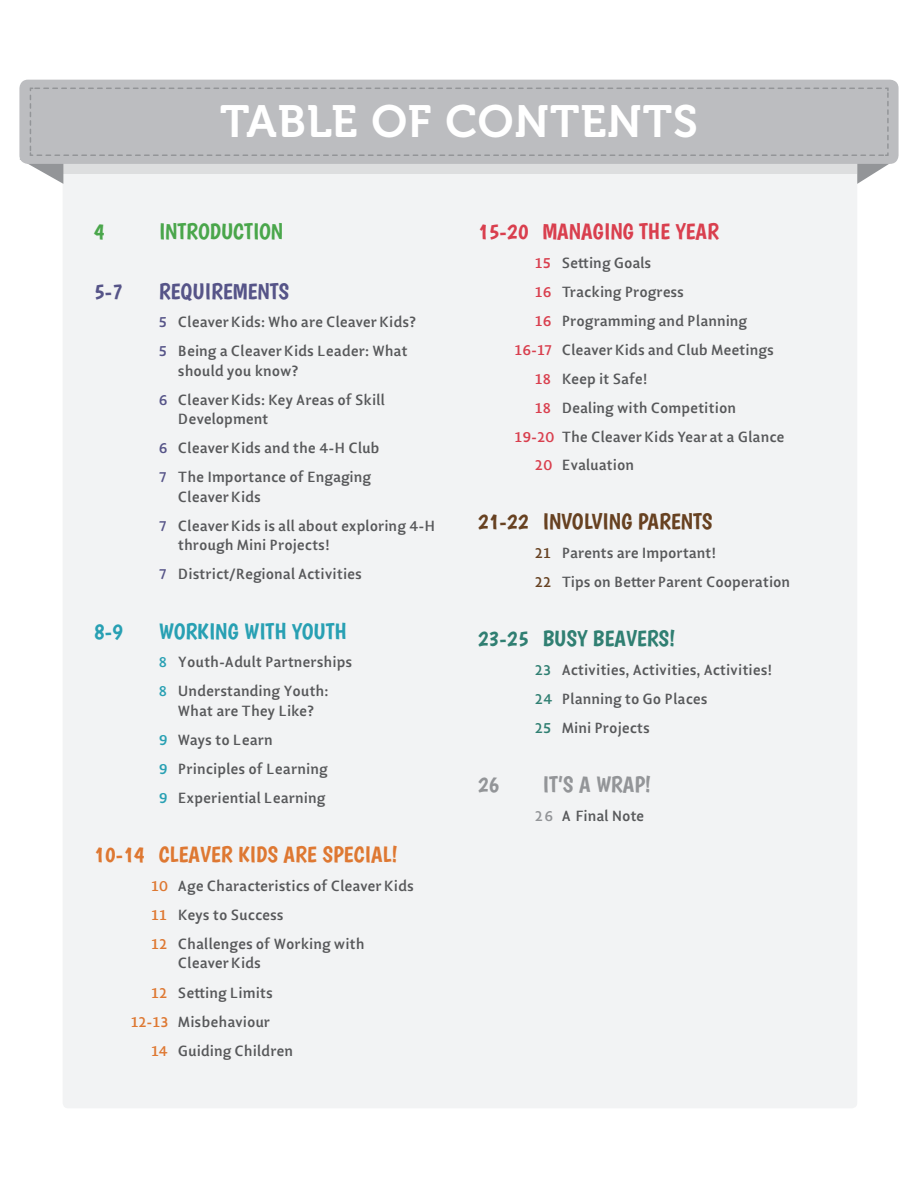
<style>
.page{position:relative;width:918px;height:1188px;background:#fff}
.page>*{position:absolute;margin:0;border:0;box-sizing:border-box;transform-origin:0 0}
.t1{font:45px "Museo 700";letter-spacing:.02em;color:#fff}
.t2{font:22.5px "Boogaloo";color:#de7832}
.t3{font:22.5px "Boogaloo";color:#674121}
.t4{font:22.5px "Boogaloo";color:#d93f4e}
.t5{font:22.5px "Boogaloo";color:#28a0b3}
.t6{font:22.5px "Boogaloo";color:#307f72}
.t7{font:22.5px "Boogaloo";color:#565488}
.t8{font:22.5px "Boogaloo";color:#4aa64b}
.t9{font:22.5px "Boogaloo";color:#939598}
.t10{font:700 15px/29.1px "Lisboa LF";color:#57585a}
.s1{color:#565488}
.s2{color:#28a0b3}
.s3{color:#de7832}
.s4{color:#d93f4e}
.s5{color:#674121}
.s6{color:#307f72}
.s7{color:#939598}
</style>
<div class="page">
<div style="left:63px;top:156px;width:794px;height:952px;background:#f2f3f4;border-radius:5px"></div>
<div style="left:19px;top:80px;width:880px;height:84px;background:#bcbdc0;border-radius:9px"></div>
<svg style="left:19px;top:87px;width:875px;height:97px"></svg>
<h1 class="t1" style="left:220px;top:97px;width:479px">TABLE OF CONTENTS</h1>
<h2 class="t8" style="left:94px;top:218px;width:12px">4</h2>
<h2 class="t8" style="left:159px;top:218px;width:126px">INTRODUCTION</h2>
<h2 class="t7" style="left:94px;top:278px;width:31px">5-7</h2>
<h2 class="t7" style="left:159px;top:278px;width:132px">REQUIREMENTS</h2>
<p class="t10" style="left:159px;top:307px;width:259px"><span class="s1">5</span> Cleaver Kids: Who are Cleaver Kids?<br><span class="s1">5</span> Being a Cleaver Kids Leader: What</p>
<p class="t10" style="left:159px;top:356px;width:228px;text-indent:19px">should you know?<br><span class="s1">6</span> Cleaver Kids: Key Areas of Skill</p>
<p class="t10" style="left:159px;top:405px;width:222px;text-indent:19px">Development<br><span class="s1">6</span> Cleaver Kids and the 4-H Club<br><span class="s1">7</span> The Importance of Engaging</p>
<p class="t10" style="left:159px;top:482px;width:278px;text-indent:19px">Cleaver Kids<br><span class="s1">7</span> Cleaver Kids is all about exploring 4-H</p>
<p class="t10" style="left:159px;top:531px;width:205px;text-indent:19px">through Mini Projects!<br><span class="s1">7</span> District/Regional Activities</p>
<h2 class="t5" style="left:94px;top:618px;width:31px">8-9</h2>
<h2 class="t5" style="left:159px;top:618px;width:189px">WORKING WITH YOUTH</h2>
<p class="t10" style="left:159px;top:648px;width:195px"><span class="s2">8</span> Youth-Adult Partnerships<br><span class="s2">8</span> Understanding Youth:</p>
<p class="t10" style="left:159px;top:696px;width:170px;text-indent:19px">What are They Like?<br><span class="s2">9</span> Ways to Learn<br><span class="s2">9</span> Principles of Learning<br><span class="s2">9</span> Experiential Learning</p>
<h2 class="t2" style="left:94px;top:841px;width:305px">10-14 CLEAVER KIDS ARE SPECIAL!</h2>
<p class="t10" style="left:151px;top:871px;width:264px"><span class="s3">10</span> Age Characteristics of Cleaver Kids<br><span class="s3">11</span> Keys to Success<br><span class="s3">12</span> Challenges of Working with</p>
<p class="t10" style="left:178px;top:949px;width:85px">Cleaver Kids</p>
<p class="t10" style="left:151px;top:978px;width:123px"><span class="s3">12</span> Setting Limits</p>
<p class="t10" style="left:131px;top:1007px;width:141px"><span class="s3">12-13</span> Misbehaviour</p>
<p class="t10" style="left:151px;top:1036px;width:143px"><span class="s3">14</span> Guiding Children</p>
<h2 class="t4" style="left:478px;top:218px;width:243px">15-20 MANAGING THE YEAR</h2>
<p class="t10" style="left:535px;top:248px;width:118px"><span class="s4">15</span> Setting Goals</p>
<p class="t10" style="left:535px;top:277px;width:151px"><span class="s4">16</span> Tracking Progress</p>
<p class="t10" style="left:535px;top:306px;width:214px"><span class="s4">16</span> Programming and Planning</p>
<p class="t10" style="left:514px;top:335px;width:261px"><span class="s4">16-17</span> Cleaver Kids and Club Meetings</p>
<p class="t10" style="left:535px;top:364px;width:114px"><span class="s4">18</span> Keep it Safe!</p>
<p class="t10" style="left:535px;top:393px;width:203px"><span class="s4">18</span> Dealing with Competition</p>
<p class="t10" style="left:514px;top:422px;width:272px"><span class="s4">19-20</span> The Cleaver Kids Year at a Glance</p>
<p class="t10" style="left:535px;top:450px;width:101px"><span class="s4">20</span> Evaluation</p>
<h2 class="t3" style="left:478px;top:508px;width:236px">21-22 INVOLVING PARENTS</h2>
<p class="t10" style="left:535px;top:538px;width:257px"><span class="s5">21</span> Parents are Important!<br><span class="s5">22</span> Tips on Better Parent Cooperation</p>
<h2 class="t6" style="left:478px;top:625px;width:199px">23-25 BUSY BEAVERS!</h2>
<p class="t10" style="left:535px;top:655px;width:239px"><span class="s6">23</span> Activities, Activities, Activities!<br><span class="s6">24</span> Planning to Go Places<br><span class="s6">25</span> Mini Projects</p>
<h2 class="t9" style="left:478px;top:771px;width:23px">26</h2>
<h2 class="t9" style="left:543px;top:771px;width:110px">IT’S A WRAP!</h2>
<p class="t10" style="left:535px;top:801px;width:111px"><span class="s7">26</span> A Final Note</p>
</div>
